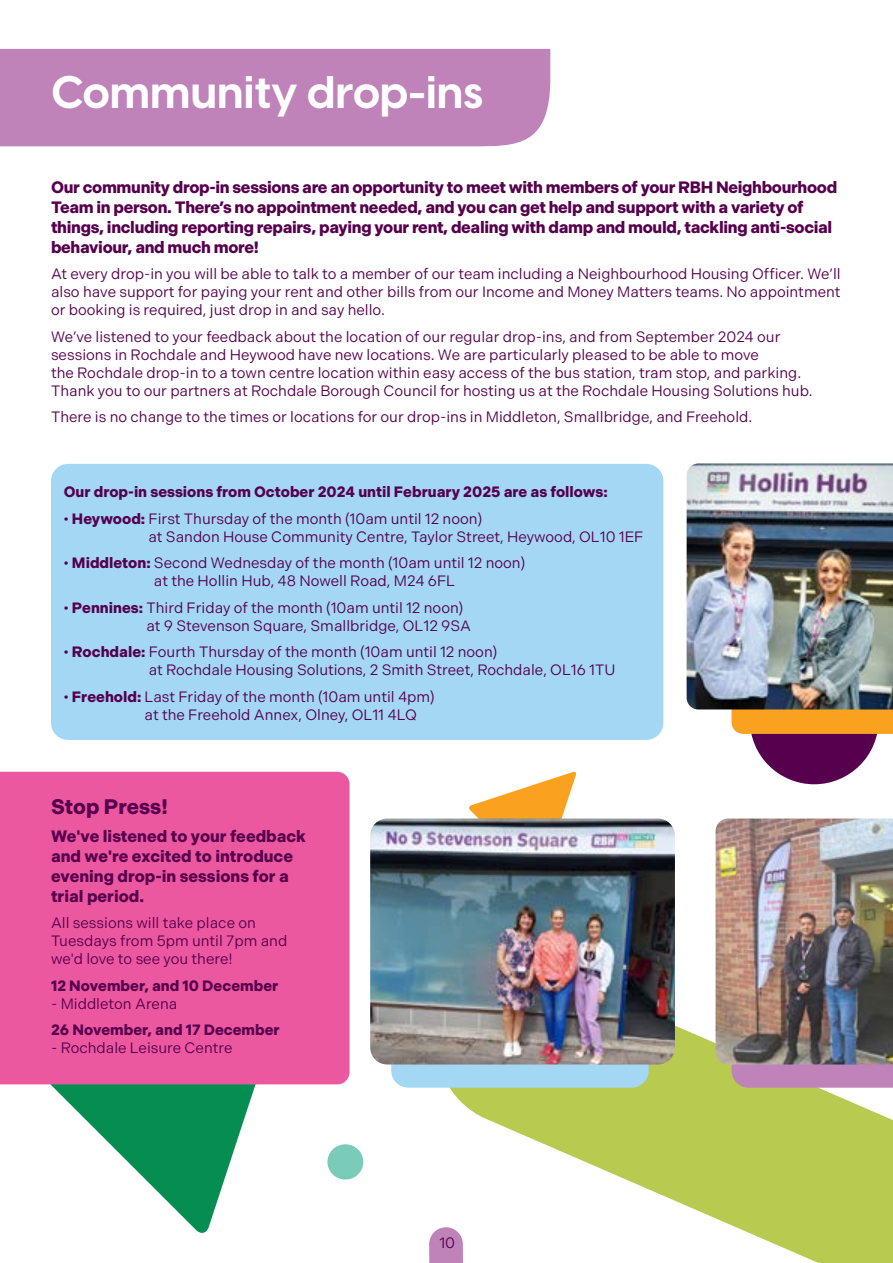
<style>
.page{position:relative;width:893px;height:1263px;background:#fff}
.page>*{position:absolute;margin:0;border:0;box-sizing:border-box;transform-origin:0 0}
.t1{font:700 45px "Visby CF";color:#fff}
.t2{font:700 21px "Indivisible";color:#56004e}
.t3{font:700 16.5px/19.8px "Indivisible";letter-spacing:-.02em;color:#56004e}
.t4{font:700 16.5px/19.8px "Indivisible";color:#56004e}
.t5{font:15px/18px "Indivisible";color:#56004e}
.t6{font:700 15px "Indivisible";color:#56004e}
.s1{font-weight:700}
</style>
<div class="page">
<svg style="left:429px;top:1025px;width:464px;height:238px;fill:#b8ca50"></svg>
<div style="left:327px;top:1144px;width:36px;height:35px;background:#7acbb8;border-radius:50%"></div>
<div style="left:750px;top:655px;width:129px;height:129px;background:#56004e;border-radius:50%"></div>
<svg style="left:18px;top:1084px;width:278px;height:149px"></svg>
<svg style="left:469px;top:771px;width:107px;height:47px"></svg>
<div style="left:51px;top:464px;width:612px;height:276px;background:#a3d7f4;border-radius:17px"></div>
<div style="left:0;top:49px;width:550px;height:97px;background:#bf83b9"></div>
<div style="left:0;top:772px;width:350px;height:312px;background:#ec58a0"></div>
<svg style="left:731px;top:709px;width:162px;height:25px;background:#f5a022"></svg>
<div style="left:391px;top:842px;width:258px;height:246px;background:#a3d7f4;border-radius:17px"></div>
<svg style="left:731px;top:1064px;width:162px;height:24px;background:#bd85b5"></svg>
<img style="left:370px;top:818px;width:305px;height:246px">
<img style="left:715px;top:818px;width:178px;height:246px">
<img style="left:687px;top:463px;width:206px;height:246px">
<h1 class="t1" style="left:51px;top:58px;width:434px">Community drop-ins</h1>
<p class="t3" style="left:51px;top:178px;width:788px">Our community drop-in sessions are an opportunity to meet with members of your RBH Neighbourhood Team in person. There’s no appointment needed, and you can get help and support with a variety of things, including reporting repairs, paying your rent, dealing with damp and mould, tackling anti-social behaviour, and much more!</p>
<p class="t5" style="left:51px;top:265px;width:791px;text-align:justify">At every drop-in you will be able to talk to a member of our team including a Neighbourhood Housing Officer. We’ll also have support for paying your rent and other bills from our Income and Money Matters teams. No appointment or booking is required, just drop in and say hello.</p>
<p class="t5" style="left:51px;top:327px;width:763px">We’ve listened to your feedback about the location of our regular drop-ins, and from September 2024 our sessions in Rochdale and Heywood have new locations. We are particularly pleased to be able to move<br>the Rochdale drop-in to a town centre location within easy access of the bus station, tram stop, and parking.<br>Thank you to our partners at Rochdale Borough Council for hosting us at the Rochdale Housing Solutions hub.</p>
<p class="t5" style="left:51px;top:408px;width:703px">There is no change to the times or locations for our drop-ins in Middleton, Smallbridge, and Freehold.</p>
<p class="t6" style="left:64px;top:483px;width:546px">Our drop-in sessions from October 2024 until February 2025 are as follows:</p>
<p class="t5" style="left:149px;top:510px;width:496px;text-indent:-85px">• <span class="s1">Heywood:</span> First Thursday of the month (10am until 12 noon)<br>at Sandon House Community Centre, Taylor Street, Heywood, OL10 1EF</p>
<p class="t5" style="left:154px;top:554px;width:373px;text-indent:-90px">• <span class="s1">Middleton:</span> Second Wednesday of the month (10am until 12 noon) at the Hollin Hub, 48 Nowell Road, M24 6FL</p>
<p class="t5" style="left:146px;top:599px;width:326px;text-indent:-83px">• <span class="s1">Pennines:</span> Third Friday of the month (10am until 12 noon) at 9 Stevenson Square, Smallbridge, OL12 9SA</p>
<p class="t5" style="left:149px;top:643px;width:468px;text-indent:-85px">• <span class="s1">Rochdale:</span> Fourth Thursday of the month (10am until 12 noon)<br>at Rochdale Housing Solutions, 2 Smith Street, Rochdale, OL16 1TU</p>
<p class="t5" style="left:145px;top:688px;width:292px;text-indent:-81px">• <span class="s1">Freehold:</span> Last Friday of the month (10am until 4pm) at the Freehold Annex, Olney, OL11 4LQ</p>
<h2 class="t2" style="left:51px;top:794px;width:118px">Stop Press!</h2>
<p class="t4" style="left:51px;top:827px;width:257px">We've listened to your feedback and we're excited to introduce evening drop-in sessions for a trial period.</p>
<p class="t5" style="left:51px;top:914px;width:238px">All sessions will take place on<br>Tuesdays from 5pm until 7pm and we'd love to see you there!</p>
<p class="t6" style="left:51px;top:977px;width:229px">12 November, and 10 December</p>
<p class="t5" style="left:51px;top:995px;width:128px">- Middleton Arena</p>
<p class="t6" style="left:51px;top:1021px;width:230px">26 November, and 17 December</p>
<p class="t5" style="left:51px;top:1039px;width:183px">- Rochdale Leisure Centre</p>
<p class="t5" style="left:439px;top:1234px;width:17px">10</p>
</div>
